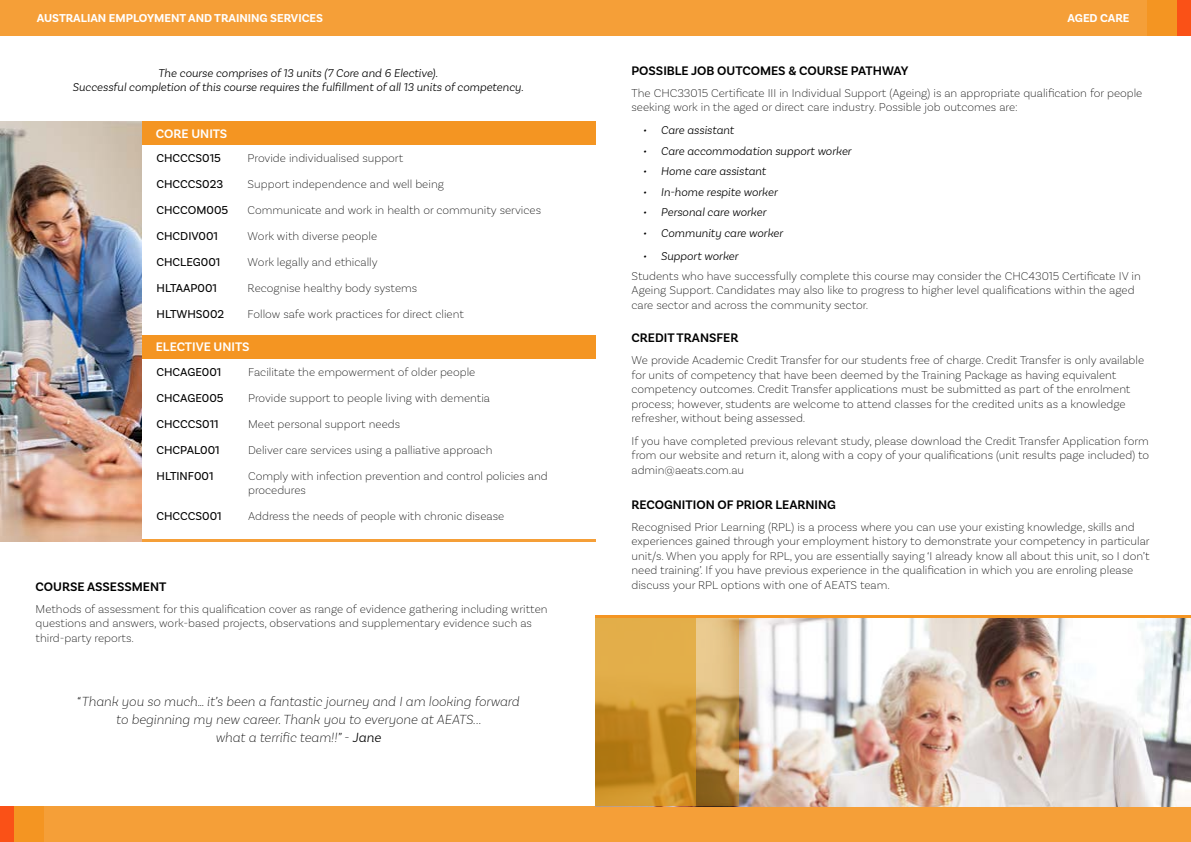
<style>
.page{position:relative;width:1191px;height:842px;background:#fff}
.page>*{position:absolute;margin:0;border:0;box-sizing:border-box;transform-origin:0 0}
.t1{font:italic 200 14px/18px "Basic Sans";color:#000;text-align:center}
.t2{font:600 13px "Basic Sans";color:#000}
.t3{font:600 13px "Basic Sans";color:#fff}
.t4{font:200 12px/14.4px "Basic Sans";color:#000}
.t5{font:italic 300 12px/14.4px "Basic Sans";color:#000;text-align:center}
.t6{font:12px "Basic Sans";color:#000}
.t7{font:700 12px "Basic Sans";color:#fff}
.s1{font-weight:300}
</style>
<div class="page">
<div style="left:0;top:0;width:1146px;height:36px;background:#f59f38"></div>
<div style="left:1146px;top:0;width:31px;height:36px;background:#f49522"></div>
<div style="left:1177px;top:0;width:14px;height:36px;background:#fa5117"></div>
<div style="left:44px;top:806px;width:1147px;height:36px;background:#f59f38"></div>
<div style="left:13px;top:806px;width:31px;height:36px;background:#f49522"></div>
<div style="left:0;top:806px;width:13px;height:36px;background:#fa5117"></div>
<img style="left:0;top:121px;width:142px;height:420px">
<div style="left:142px;top:335px;width:453px;height:23px;background:#f49522"></div>
<div style="left:142px;top:121px;width:453px;height:24px;background:#f49522"></div>
<hr style="left:142px;top:538px;width:453px;height:3px;background:#f49522">
<img style="left:738px;top:617px;width:453px;height:189px">
<svg style="left:595px;top:617px;width:101px;height:189px;background:#d09832"></svg>
<svg style="left:696px;top:617px;width:42px;height:189px;background:#cba565"></svg>
<hr style="left:595px;top:615px;width:596px;height:2px;background:#f49522">
<p class="t7" style="left:37px;top:11px;width:288px">AUSTRALIAN EMPLOYMENT AND TRAINING SERVICES</p>
<p class="t7" style="left:1067px;top:11px;width:63px">AGED CARE</p>
<p class="t5" style="left:72px;top:66px;width:453px">The course comprises of 13 units (7 Core and 6 Elective).<br>Successful completion of this course requires the fulfillment of all 13 units of competency.</p>
<p class="t3" style="left:156px;top:126px;width:73px">CORE UNITS</p>
<p class="t6" style="left:156px;top:151px;width:66px">CHCCCS015</p>
<p class="t4" style="left:248px;top:150px;width:157px">Provide individualised support</p>
<p class="t6" style="left:156px;top:177px;width:68px">CHCCCS023</p>
<p class="t4" style="left:248px;top:176px;width:198px">Support independence and well being</p>
<p class="t6" style="left:156px;top:203px;width:73px">CHCCOM005</p>
<p class="t4" style="left:248px;top:202px;width:295px">Communicate and work in health or community services</p>
<p class="t6" style="left:156px;top:229px;width:63px">CHCDIV001</p>
<p class="t4" style="left:248px;top:228px;width:131px">Work with diverse people</p>
<p class="t6" style="left:156px;top:255px;width:65px">CHCLEG001</p>
<p class="t4" style="left:248px;top:254px;width:132px">Work legally and ethically</p>
<p class="t6" style="left:156px;top:281px;width:62px">HLTAAP001</p>
<p class="t4" style="left:248px;top:280px;width:171px">Recognise healthy body systems</p>
<p class="t6" style="left:156px;top:307px;width:69px">HLTWHS002</p>
<p class="t4" style="left:248px;top:306px;width:218px">Follow safe work practices for direct client</p>
<p class="t3" style="left:156px;top:339px;width:95px">ELECTIVE UNITS</p>
<p class="t6" style="left:156px;top:365px;width:66px">CHCAGE001</p>
<p class="t4" style="left:248px;top:364px;width:229px">Facilitate the empowerment of older people</p>
<p class="t6" style="left:156px;top:391px;width:69px">CHCAGE005</p>
<p class="t4" style="left:248px;top:390px;width:243px">Provide support to people living with dementia</p>
<p class="t6" style="left:156px;top:417px;width:64px">CHCCCS011</p>
<p class="t4" style="left:248px;top:416px;width:153px">Meet personal support needs</p>
<p class="t6" style="left:156px;top:443px;width:65px">CHCPAL001</p>
<p class="t4" style="left:248px;top:442px;width:246px">Deliver care services using a palliative approach</p>
<p class="t6" style="left:156px;top:469px;width:58px">HLTINF001</p>
<p class="t4" style="left:248px;top:468px;width:301px">Comply with infection prevention and control policies and procedures</p>
<p class="t6" style="left:156px;top:509px;width:67px">CHCCCS001</p>
<p class="t4" style="left:248px;top:509px;width:258px">Address the needs of people with chronic disease</p>
<p class="t2" style="left:36px;top:579px;width:132px">COURSE ASSESSMENT</p>
<p class="t4" style="left:36px;top:601px;width:513px">Methods of assessment for this qualification cover as range of evidence gathering including written questions and answers, work-based projects, observations and supplementary evidence such as third-party reports.</p>
<p class="t1" style="left:77px;top:692px;width:443px">“Thank you so much… it’s been a fantastic journey and I am looking forward to beginning my new career. Thank you to everyone at AEATS...<br>what a terrific team!!” - <span class="s1">Jane</span></p>
<p class="t2" style="left:631px;top:63px;width:278px">POSSIBLE JOB OUTCOMES &amp; COURSE PATHWAY</p>
<p class="t4" style="left:631px;top:85px;width:512px">The CHC33015 Certificate III in Individual Support (Ageing) is an appropriate qualification for people seeking work in the aged or direct care industry. Possible job outcomes are:</p>
<p class="t5" style="left:643px;top:123px;width:93px">• Care assistant</p>
<p class="t5" style="left:643px;top:143px;width:210px">• Care accommodation support worker</p>
<p class="t5" style="left:643px;top:164px;width:125px">• Home care assistant</p>
<p class="t5" style="left:643px;top:184px;width:136px">• In-home respite worker</p>
<p class="t5" style="left:643px;top:205px;width:125px">• Personal care worker</p>
<p class="t5" style="left:643px;top:225px;width:141px">• Community care worker</p>
<p class="t5" style="left:643px;top:248px;width:97px">• Support worker</p>
<p class="t4" style="left:631px;top:268px;width:511px">Students who have successfully complete this course may consider the CHC43015 Certificate IV in<br>Ageing Support. Candidates may also like to progress to higher level qualifications within the aged care sector and across the community sector.</p>
<p class="t2" style="left:631px;top:330px;width:108px">CREDIT TRANSFER</p>
<p class="t4" style="left:631px;top:353px;width:514px">We provide Academic Credit Transfer for our students free of charge. Credit Transfer is only available for units of competency that have been deemed by the Training Package as having equivalent competency outcomes. Credit Transfer applications must be submitted as part of the enrolment process; however, students are welcome to attend classes for the credited units as a knowledge refresher, without being assessed.</p>
<p class="t4" style="left:631px;top:433px;width:519px;text-align:justify">If you have completed previous relevant study, please download the Credit Transfer Application form from our website and return it, along with a copy of your qualifications (unit results page included) to admin@aeats.com.au</p>
<p class="t2" style="left:631px;top:497px;width:206px">RECOGNITION OF PRIOR LEARNING</p>
<p class="t4" style="left:631px;top:519px;width:520px">Recognised Prior Learning (RPL) is a process where you can use your existing knowledge, skills and experiences gained through your employment history to demonstrate your competency in particular unit/s. When you apply for RPL, you are essentially saying ‘I already know all about this unit, so I don’t need training’. If you have previous experience in the qualification in which you are enroling please discuss your RPL options with one of AEATS team.</p>
</div>
